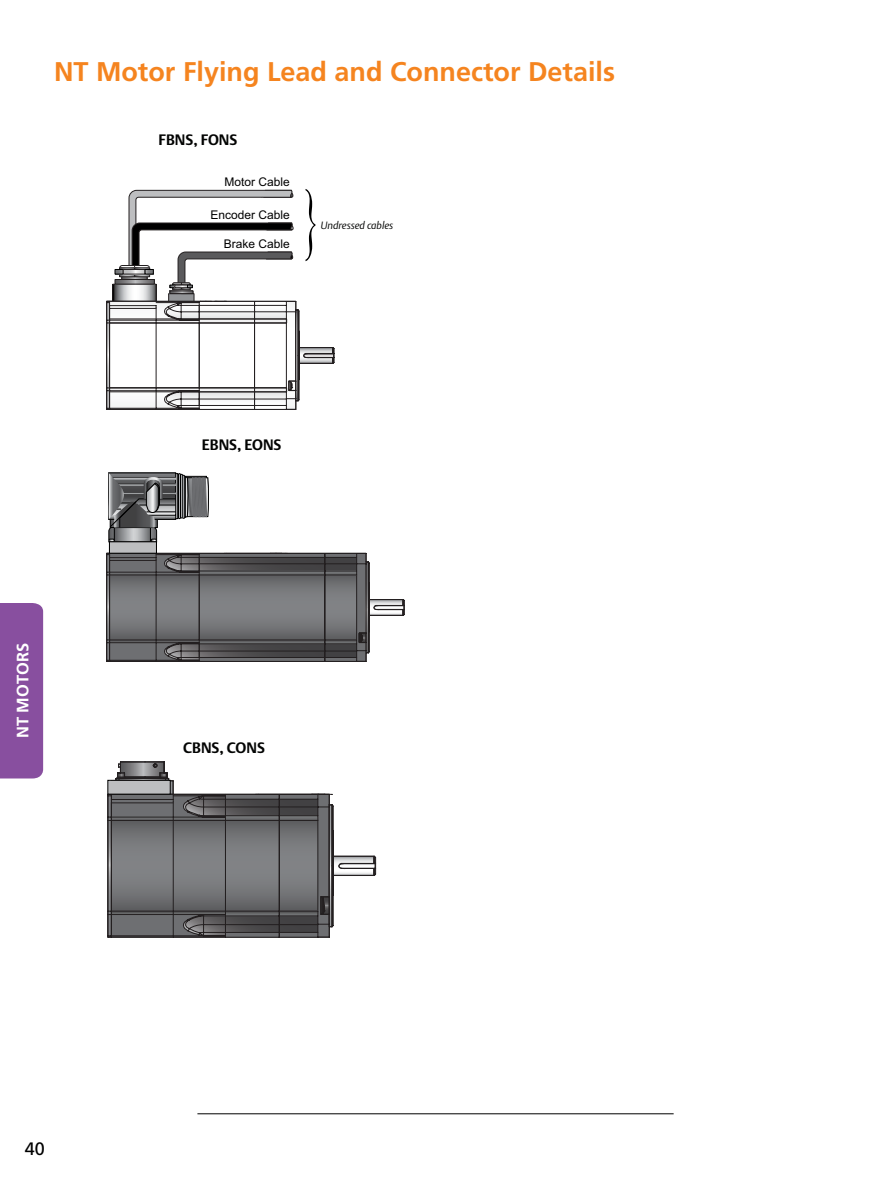
<style>
.page{position:relative;width:891px;height:1188px;background:#fff}
.page>*{position:absolute;margin:0;border:0;box-sizing:border-box;transform-origin:0 0}
.t1{font:700 27px "Frutiger";color:#f5841f}
.t2{font:18px "Frutiger";color:#000}
.t3{font:700 16.5px "Frutiger";color:#fff}
.t4{font:700 15px "DTL Argo T";color:#030403}
.t5{font:12px "Arial";color:#000}
.t6{font:italic 10.5px "DTL Argo T Light";color:#030403}
</style>
<div class="page">
<div style="left:0;top:603px;width:43px;height:175px;background:#884f9f"></div>
<hr style="left:197px;top:1113px;width:477px;height:1px;background:#000">
<svg style="left:106px;top:473px;width:299px;height:189px"></svg>
<div style="left:109px;top:542px;width:48px;height:11px;background:#bdbec0"></div>
<svg style="left:106px;top:189px;width:229px;height:221px"></svg>
<svg style="left:108px;top:762px;width:268px;height:176px"></svg>
<hr style="left:111px;top:794px;width:62px;height:1px;background:#231f20">
<div style="left:108px;top:780px;width:62px;height:14px;background:#bdbec0;border:1px solid #000"></div>
<p class="t1" style="left:54px;top:56px;width:563px">NT Motor Flying Lead and Connector Details</p>
<p class="t4" style="left:159px;top:131px;width:80px">FBNS, FONS</p>
<p class="t5" style="left:225px;top:174px;width:67px">Motor Cable</p>
<p class="t5" style="left:211px;top:207px;width:81px">Encoder Cable</p>
<p class="t5" style="left:224px;top:236px;width:67px">Brake Cable</p>
<p class="t6" style="left:321px;top:219px;width:74px">Undressed cables</p>
<p class="t4" style="left:202px;top:436px;width:81px">EBNS, EONS</p>
<p class="t3" style="left:13px;top:738px;width:97px;rotate:-90deg">NT MOTORS</p>
<p class="t4" style="left:183px;top:739px;width:83px">CBNS, CONS</p>
<p class="t2" style="left:25px;top:1138px;width:22px">40</p>
</div>
